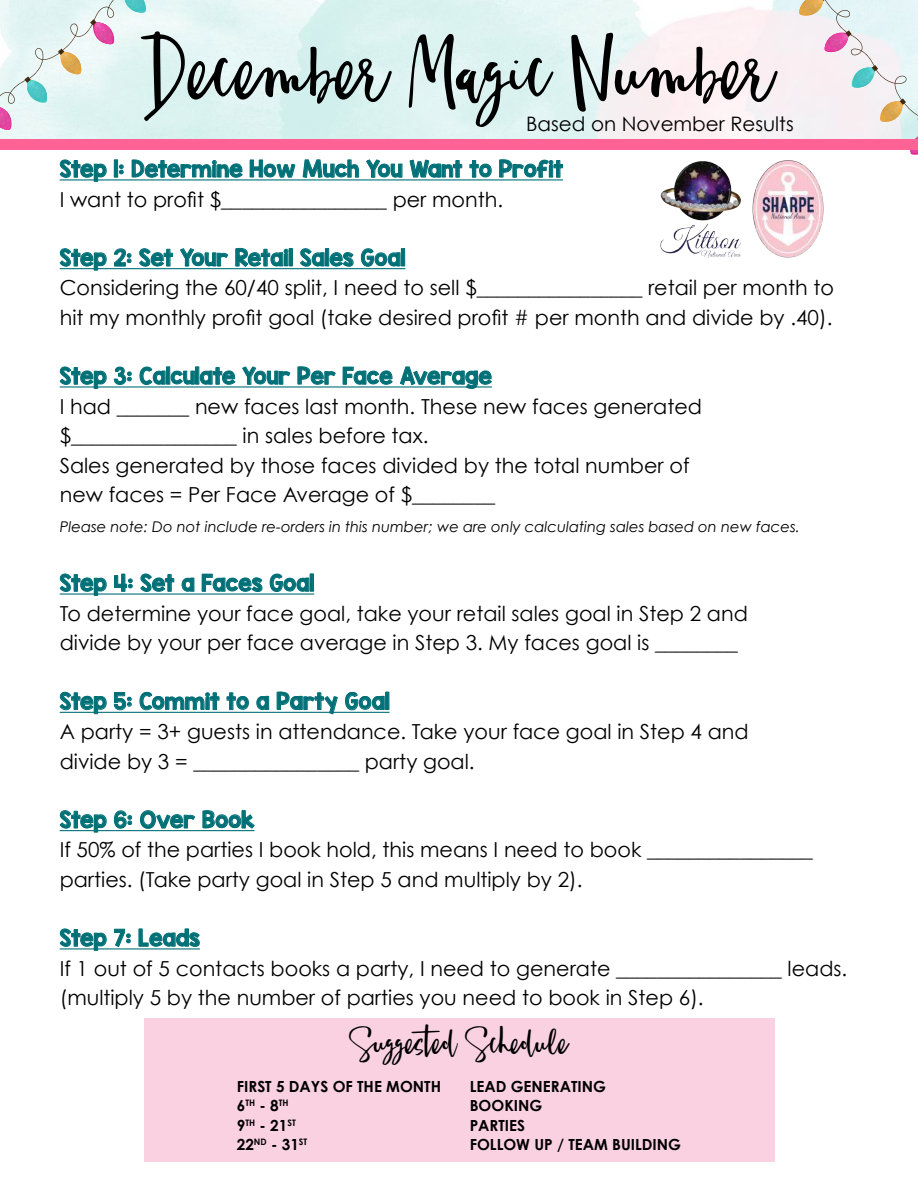
<style>
.page{position:relative;width:918px;height:1188px;background:#fff}
.page>*{position:absolute;margin:0;border:0;box-sizing:border-box;transform-origin:0 0}
.t1{font:78.75px "The Sofy";color:#000}
.t2{font:31.35px "The Sofy";color:#000}
.t3{font:20.7px/29.5px "Century Gothic";color:#000}
.t4{font:19.95px "Century Gothic";color:#000}
.t5{font:19.5px "KG Blank Space Solid";color:#007077}
.t6{font:700 15.3px/19.2px "Century Gothic";color:#000}
.t7{font:italic 14.85px "Century Gothic";color:#000}
.t8{font:700 9px "Century Gothic";color:#000}
.s1{font-size:15.3px}
</style>
<div class="page">
<svg style="left:0;top:0;width:146px;height:130px;background:#deebea"></svg>
<hr style="left:60px;top:179px;width:503px;height:1px;background:#007077">
<hr style="left:60px;top:268px;width:345px;height:1px;background:#007077">
<hr style="left:60px;top:386px;width:432px;height:2px;background:#007077">
<hr style="left:60px;top:593px;width:254px;height:2px;background:#007077">
<hr style="left:60px;top:712px;width:330px;height:1px;background:#007077">
<hr style="left:60px;top:830px;width:195px;height:1px;background:#007077">
<hr style="left:60px;top:948px;width:140px;height:1px;background:#007077">
<svg style="left:59px;top:159px;width:48px;height:23px"></svg>
<div style="left:114px;top:160px;width:4px;height:17px;border:1px solid #007077"></div>
<svg style="left:119px;top:164px;width:5px;height:11px"></svg>
<svg style="left:131px;top:159px;width:112px;height:19px"></svg>
<svg style="left:249px;top:159px;width:47px;height:19px"></svg>
<svg style="left:302px;top:159px;width:57px;height:19px"></svg>
<svg style="left:366px;top:159px;width:37px;height:19px"></svg>
<svg style="left:409px;top:159px;width:54px;height:19px"></svg>
<svg style="left:469px;top:160px;width:23px;height:18px"></svg>
<svg style="left:499px;top:159px;width:64px;height:19px"></svg>
<svg style="left:59px;top:248px;width:48px;height:23px"></svg>
<svg style="left:114px;top:248px;width:18px;height:19px"></svg>
<svg style="left:139px;top:248px;width:34px;height:19px"></svg>
<svg style="left:180px;top:248px;width:48px;height:19px"></svg>
<svg style="left:235px;top:248px;width:54px;height:19px"></svg>
<div style="left:289px;top:249px;width:4px;height:17px;border:1px solid #007077"></div>
<svg style="left:300px;top:248px;width:54px;height:19px"></svg>
<svg style="left:361px;top:248px;width:40px;height:19px"></svg>
<div style="left:401px;top:249px;width:4px;height:17px;border:1px solid #007077"></div>
<svg style="left:59px;top:366px;width:48px;height:23px"></svg>
<svg style="left:114px;top:366px;width:18px;height:19px"></svg>
<svg style="left:139px;top:366px;width:97px;height:19px"></svg>
<svg style="left:242px;top:366px;width:49px;height:19px"></svg>
<svg style="left:297px;top:366px;width:39px;height:19px"></svg>
<svg style="left:342px;top:366px;width:51px;height:19px"></svg>
<svg style="left:400px;top:366px;width:92px;height:23px"></svg>
<svg style="left:59px;top:573px;width:48px;height:23px"></svg>
<svg style="left:114px;top:573px;width:19px;height:19px"></svg>
<svg style="left:140px;top:573px;width:35px;height:19px"></svg>
<svg style="left:181px;top:577px;width:14px;height:15px"></svg>
<svg style="left:201px;top:573px;width:62px;height:19px"></svg>
<svg style="left:269px;top:573px;width:41px;height:19px"></svg>
<div style="left:310px;top:574px;width:4px;height:17px;border:1px solid #007077"></div>
<svg style="left:59px;top:692px;width:48px;height:22px"></svg>
<svg style="left:114px;top:692px;width:18px;height:19px"></svg>
<svg style="left:139px;top:692px;width:81px;height:19px"></svg>
<svg style="left:226px;top:692px;width:23px;height:18px"></svg>
<svg style="left:256px;top:696px;width:13px;height:14px"></svg>
<svg style="left:276px;top:691px;width:62px;height:24px"></svg>
<svg style="left:345px;top:692px;width:40px;height:19px"></svg>
<svg style="left:59px;top:810px;width:48px;height:23px"></svg>
<svg style="left:114px;top:810px;width:18px;height:19px"></svg>
<svg style="left:140px;top:810px;width:55px;height:19px"></svg>
<svg style="left:202px;top:810px;width:53px;height:19px"></svg>
<svg style="left:59px;top:928px;width:48px;height:23px"></svg>
<svg style="left:114px;top:928px;width:17px;height:19px"></svg>
<svg style="left:138px;top:928px;width:62px;height:19px"></svg>
<div style="left:144px;top:1018px;width:630px;height:144px;background:#fad1e0"></div>
<img style="left:654px;top:149px;width:92px;height:109px">
<img style="left:752px;top:160px;width:72px;height:98px">
<svg style="left:799px;top:0;width:119px;height:155px"></svg>
<div style="left:0;top:139px;width:918px;height:10px;background:#ff6396"></div>
<h1 class="t1" style="left:141px;top:24px;width:636px">December Magic Number</h1>
<p class="t4" style="left:526px;top:112px;width:269px">Based on November Results</p>
<p class="t5" style="left:60px;top:156px;width:505px">Step 1: Determine How Much You Want to Profit</p>
<p class="t3" style="left:60px;top:184px;width:445px">I want to profit $________________ per month.</p>
<p class="t5" style="left:60px;top:245px;width:347px">Step 2: Set Your Retail Sales Goal</p>
<p class="t3" style="left:60px;top:273px;width:776px">Considering the 60/40 split, I need to sell $________________ retail per month to hit my monthly profit goal (take desired profit # per month and divide by .40).</p>
<p class="t5" style="left:60px;top:363px;width:434px">Step 3: Calculate Your Per Face Average</p>
<p class="t3" style="left:60px;top:391px;width:644px">I had _______ new faces last month. These new faces generated $________________ in sales before tax.<br>Sales generated by those faces divided by the total number of new faces = Per Face Average of $________</p>
<p class="t7" style="left:60px;top:516px;width:742px">Please note: Do not include re-orders in this number; we are only calculating sales based on new faces.</p>
<p class="t5" style="left:60px;top:570px;width:256px">Step 4: Set a Faces Goal</p>
<p class="t3" style="left:60px;top:598px;width:690px">To determine your face goal, take your retail sales goal in Step 2 and divide by your per face average in Step 3. My faces goal is ________</p>
<p class="t5" style="left:60px;top:688px;width:331px">Step 5: Commit to a Party Goal</p>
<p class="t3" style="left:60px;top:716px;width:691px">A party = 3+ guests in attendance. Take your face goal in Step 4 and divide by 3 = ________________ party goal.</p>
<p class="t5" style="left:60px;top:806px;width:196px">Step 6: Over Book</p>
<p class="t3" style="left:60px;top:835px;width:755px">If 50% of the parties I book hold, this means I need to book ________________ parties. (Take party goal in Step 5 and multiply by 2).</p>
<p class="t5" style="left:60px;top:925px;width:142px">Step 7: Leads</p>
<p class="t3" style="left:60px;top:953px;width:789px">If 1 out of 5 contacts books a party, I need to generate ________________ leads. (multiply 5 by the number of parties you need to book in Step 6).</p>
<h2 class="t2" style="left:349px;top:1023px;width:221px">Suggested Schedule</h2>
<p class="t6" style="left:237px;top:1077px;width:206px">FIRST 5 DAYS OF THE MONTH</p>
<p class="t8" style="left:237px;top:1097px;width:53px"><span class="s1">6</span>TH <span class="s1">- 8</span>TH</p>
<p class="t6" style="left:237px;top:1115px;width:72px">9<sup>TH</sup> - 21<sup>ST<br></sup>22<sup>ND</sup> - 31<sup>ST</sup></p>
<p class="t6" style="left:470px;top:1077px;width:213px">LEAD GENERATING<br>BOOKING<br>PARTIES<br>FOLLOW UP / TEAM BUILDING</p>
</div>
